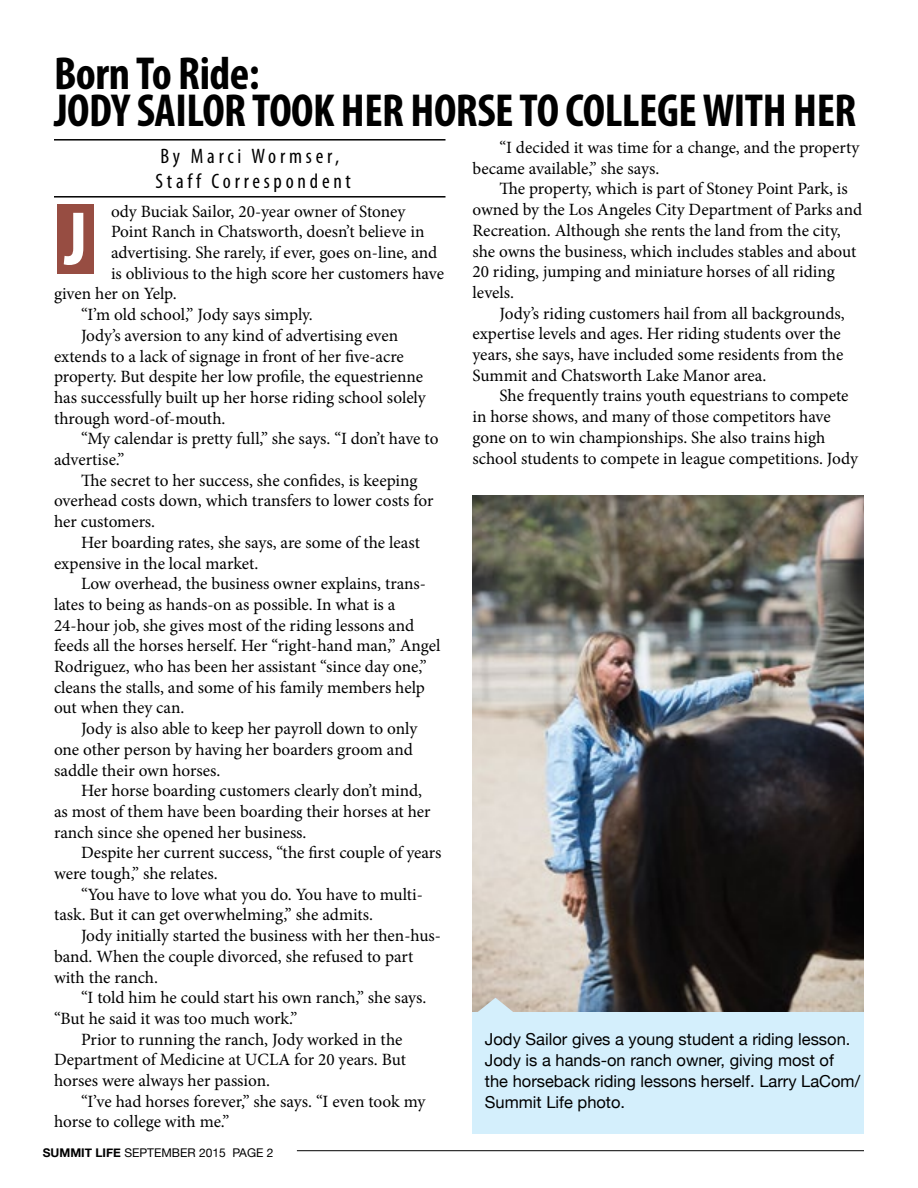
<style>
.page{position:relative;width:918px;height:1188px;background:#fff}
.page>*{position:absolute;margin:0;border:0;box-sizing:border-box;transform-origin:0 0}
.t1{font:700 condensed 76.5px "Myriad Pro";color:#fff}
.headline{font:700 condensed 46.5px/37.5px "Myriad Pro";letter-spacing:-.01em;color:#000}
.By_Line{font:condensed 21px "Myriad Pro";letter-spacing:.18em;color:#000}
.Body_Text{font:17.25px/20.7px "Minion Pro";letter-spacing:-.005em;color:#000}
.Photo_Caption{font:16.5px/21px "Helvetica Neue";color:#000}
.t2{font:12px "Helvetica Neue";color:#000}
.s1{font-weight:700}
</style>
<div class="page">
<div style="left:58px;top:204px;width:36px;height:69px;background:#974d42"></div>
<hr style="left:297px;top:1150px;width:567px;height:1px;background:#000">
<hr style="left:54px;top:139px;width:392px;height:2px;background:#000">
<hr style="left:54px;top:196px;width:392px;height:2px;background:#000">
<img style="left:472px;top:496px;width:392px;height:516px">
<div style="left:472px;top:1012px;width:392px;height:122px;background:#d4effc"></div>
<svg style="left:473px;top:998px;width:45px;height:14px"></svg>
<hr style="left:917px;top:563px;width:1px;height:144px;background:#d4effc">
<p class="headline" style="left:54px;top:54px;width:804px">Born To Ride:<br>JODY SAILOR TOOK HER HORSE TO COLLEGE WITH HER</p>
<p class="By_Line" style="left:160px;top:143px;width:180px">By Marci Wormser,</p>
<p class="By_Line" style="left:156px;top:169px;width:197px">Staff Correspondent</p>
<p class="Body_Text" style="left:111px;top:201px;width:296px">ody Buciak Sailor, 20-year owner of Stoney</p>
<p class="Body_Text" style="left:111px;top:222px;width:315px">Point Ranch in Chatsworth, doesn’t believe in</p>
<p class="Body_Text" style="left:111px;top:242px;width:328px">advertising. She rarely, if ever, goes on-line, and</p>
<p class="Body_Text" style="left:111px;top:263px;width:335px">is oblivious to the high score her customers have</p>
<p class="Body_Text" style="left:54px;top:284px;width:124px">given her on Yelp.</p>
<p class="Body_Text" style="left:81px;top:304px;width:233px">“I’m old school,” Jody says simply.</p>
<p class="Body_Text" style="left:54px;top:325px;width:373px;text-indent:27px">Jody’s aversion to any kind of advertising even extends to a lack of signage in front of her five-acre property. But despite her low profile, the equestrienne has successfully built up her horse riding school solely through word-of-mouth.</p>
<p class="Body_Text" style="left:54px;top:429px;width:386px;text-indent:27px">“My calendar is pretty full,” she says. “I don’t have to advertise.”</p>
<p class="Body_Text" style="left:54px;top:470px;width:381px;text-indent:27px">The secret to her success, she confides, is keeping overhead costs down, which transfers to lower costs for her customers.</p>
<p class="Body_Text" style="left:54px;top:532px;width:367px;text-indent:27px">Her boarding rates, she says, are some of the least expensive in the local market.</p>
<p class="Body_Text" style="left:54px;top:573px;width:388px;text-indent:27px">Low overhead, the business owner explains, trans&shy;lates to being as hands-on as possible. In what is a 24-hour job, she gives most of the riding lessons and feeds all the horses herself. Her “right-hand man,” Angel Rodriguez, who has been her assistant “since day one,” cleans the stalls, and some of his family members help out when they can.</p>
<p class="Body_Text" style="left:54px;top:718px;width:365px;text-indent:27px">Jody is also able to keep her payroll down to only one other person by having her boarders groom and saddle their own horses.</p>
<p class="Body_Text" style="left:54px;top:780px;width:378px;text-indent:27px">Her horse boarding customers clearly don’t mind, as most of them have been boarding their horses at her ranch since she opened her business.</p>
<p class="Body_Text" style="left:54px;top:843px;width:389px;text-indent:27px">Despite her current success, “the first couple of years were tough,” she relates.</p>
<p class="Body_Text" style="left:54px;top:884px;width:371px;text-indent:27px">“You have to love what you do. You have to multi&shy;task. But it can get overwhelming,” she admits.</p>
<p class="Body_Text" style="left:54px;top:925px;width:388px;text-indent:27px">Jody initially started the business with her then-hus&shy;band. When the couple divorced, she refused to part with the ranch.</p>
<p class="Body_Text" style="left:54px;top:987px;width:374px;text-indent:27px">“I told him he could start his own ranch,” she says. “But he said it was too much work.”</p>
<p class="Body_Text" style="left:54px;top:1029px;width:353px;text-indent:27px">Prior to running the ranch, Jody worked in the<br>Department of Medicine at UCLA for 20 years. But horses were always her passion.</p>
<p class="Body_Text" style="left:54px;top:1091px;width:373px;text-indent:27px">“I’ve had horses forever,” she says. “I even took my horse to college with me.”</p>
<p class="t1" style="left:64px;top:191px;width:24px">J</p>
<p class="t2" style="left:43px;top:1144px;width:232px"><span class="s1">SUMMIT LIFE</span> SEPTEMBER 2015 PAGE 2</p>
<p class="Body_Text" style="left:472px;top:137px;width:388px;text-indent:27px">“I decided it was time for a change, and the property became available,” she says.</p>
<p class="Body_Text" style="left:472px;top:179px;width:391px;text-indent:27px">The property, which is part of Stoney Point Park, is owned by the Los Angeles City Department of Parks and Recreation. Although she rents the land from the city, she owns the business, which includes stables and about 20 riding, jumping and miniature horses of all riding levels.</p>
<p class="Body_Text" style="left:472px;top:303px;width:374px;text-indent:27px">Jody’s riding customers hail from all backgrounds, expertise levels and ages. Her riding students over the years, she says, have included some residents from the Summit and Chatsworth Lake Manor area.</p>
<p class="Body_Text" style="left:472px;top:386px;width:387px;text-indent:27px">She frequently trains youth equestrians to compete in horse shows, and many of those competitors have gone on to win championships. She also trains high school students to compete in league competitions. Jody</p>
<p class="Photo_Caption" style="left:485px;top:1030px;width:377px">Jody Sailor gives a young student a riding lesson.<br>Jody is a hands-on ranch owner, giving most of the horseback riding lessons herself. Larry LaCom/ Summit Life photo.</p>
</div>
